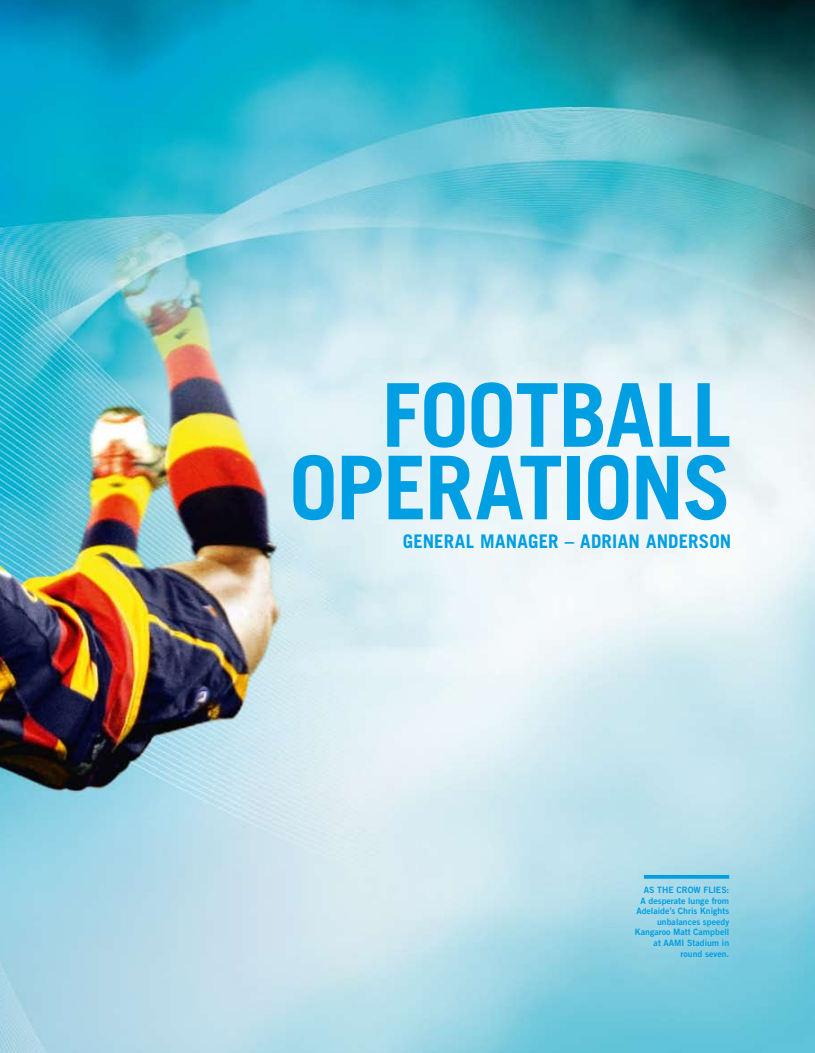
<style>
.page{position:relative;width:815px;height:1053px;background:#fff}
.page>*{position:absolute;margin:0;border:0;box-sizing:border-box;transform-origin:0 0}
.t1{font:700 88px/72.5px "Trade Gothic LT";letter-spacing:-.02em;color:#009ee2;text-align:right}
.t2{font:700 18.75px "Trade Gothic LT";letter-spacing:.005em;color:#009ee2}
.t3{font:8.75px/10.6px "Trade Gothic LT Bold Two";color:#009ee2;text-align:right}
</style>
<div class="page">
<img style="left:0;top:0;width:815px;height:1052px">
<svg style="left:644px;top:874px;width:85px;height:4px"></svg>
<h1 class="t1" style="left:289px;top:378px;width:444px">FOOTBALL<br>OPERATIONS</h1>
<h2 class="t2" style="left:403px;top:530px;width:22px">GENERAL</h2>
<h2 class="t2" style="left:480px;top:530px;width:132px">MANAGER – ADRIAN</h2>
<h2 class="t2" style="left:646px;top:530px;width:44px">ANDERSON</h2>
<p class="t3" style="left:635px;top:884px;width:96px">AS THE CROW FLIES:<br>A desperate lunge from<br>Adelaide’s Chris Knights unbalances speedy<br>Kangaroo Matt Campbell at AAMI Stadium in round seven.</p>
</div>
